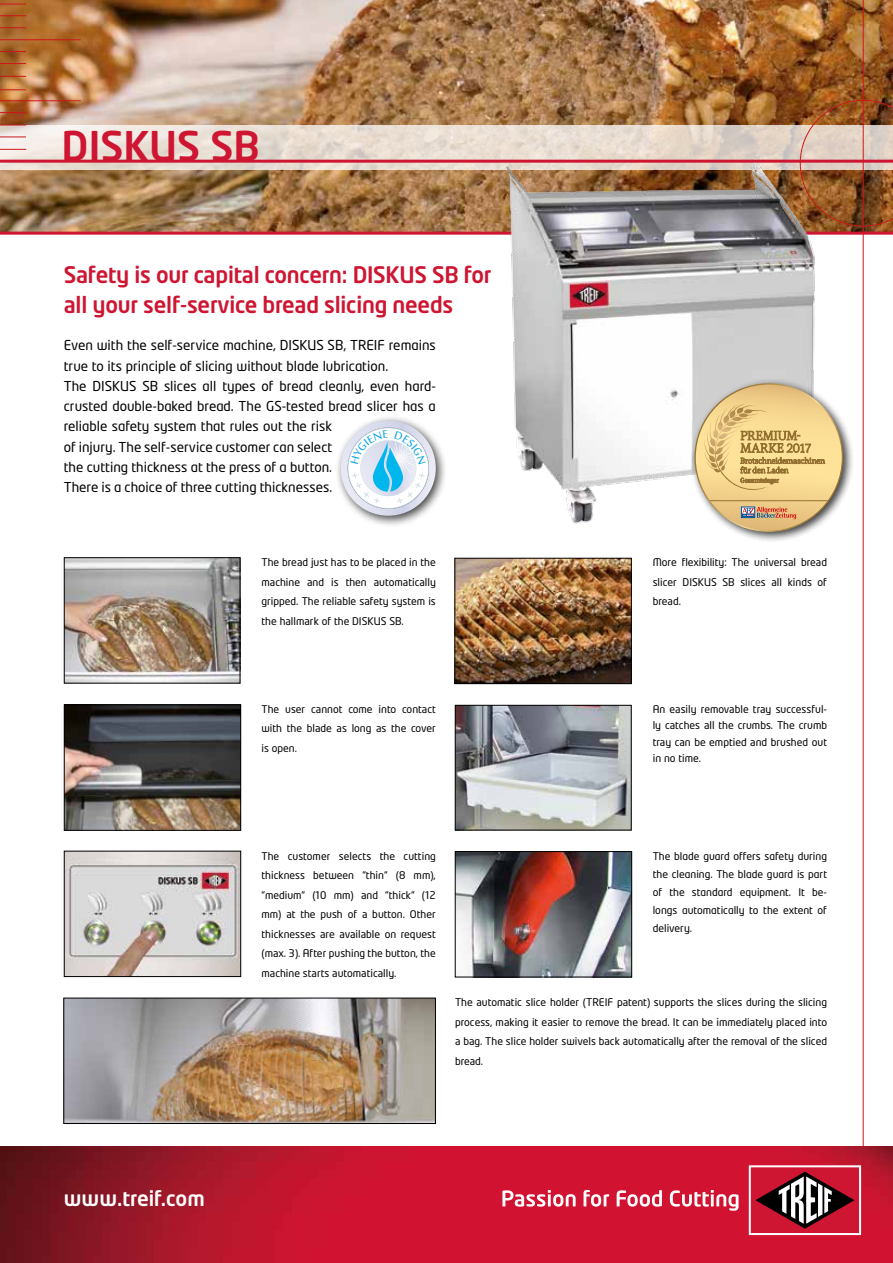
<style>
.page{position:relative;width:893px;height:1263px;background:#fff}
.page>*{position:absolute;margin:0;border:0;box-sizing:border-box;transform-origin:0 0}
.t1{font:500 40.5px "Neo Tech Alt";color:#ce1531}
.t2{font:500 22.5px/30px "Neo Tech Alt";letter-spacing:-.01em;color:#ce1531}
.t3{font:500 20.55px "Neo Tech Alt";color:#fff}
.t4{font:13.5px/20.2px "Neo Tech";color:#000}
.t5{font:10.5px/19.5px "Neo Tech Alt";color:#000;text-align:justify}
.t6{font:10.5px/18px "Neo Tech";color:#000;text-align:justify}
</style>
<div class="page">
<img style="left:0;top:0;width:893px;height:232px">
<svg style="left:0;top:125px;width:800px;height:44px;background:#e9ddd3"></svg>
<hr style="left:0;top:232px;width:893px;height:3px;background:#ce1531">
<hr style="left:0;top:160px;width:893px;height:3px;background:#ce1531">
<img style="left:66px;top:1000px;width:368px;height:122px">
<div style="left:64px;top:998px;width:372px;height:126px;border:1px solid #000"></div>
<img style="left:800px;top:100px;width:93px;height:126px">
<hr style="left:863px;top:0;width:1px;height:1263px;background:#cd171a">
<img style="left:0;top:1146px;width:893px;height:117px">
<div style="left:750px;top:1166px;width:110px;height:68px;background:#ce1531"></div>
<div style="left:749px;top:1165px;width:112px;height:70px;border:2px solid #fff"></div>
<svg style="left:755px;top:1172px;width:99px;height:57px"></svg>
<svg style="left:502px;top:1190px;width:74px;height:16px"></svg>
<svg style="left:583px;top:1190px;width:26px;height:16px"></svg>
<svg style="left:617px;top:1190px;width:45px;height:16px"></svg>
<svg style="left:670px;top:1190px;width:68px;height:21px"></svg>
<hr style="left:0;top:39px;width:81px;height:1px;background:#cd171a">
<hr style="left:0;top:100px;width:81px;height:1px;background:#cd171a">
<svg style="left:0;top:51px;width:26px;height:1px"></svg>
<svg style="left:0;top:112px;width:26px;height:1px"></svg>
<svg style="left:0;top:4px;width:26px;height:1px"></svg>
<svg style="left:0;top:63px;width:26px;height:1px"></svg>
<svg style="left:0;top:125px;width:26px;height:1px"></svg>
<svg style="left:0;top:76px;width:26px;height:1px"></svg>
<svg style="left:0;top:137px;width:26px;height:1px"></svg>
<svg style="left:0;top:15px;width:26px;height:1px"></svg>
<svg style="left:0;top:89px;width:26px;height:1px"></svg>
<svg style="left:0;top:149px;width:26px;height:1px"></svg>
<svg style="left:0;top:27px;width:26px;height:1px"></svg>
<img style="left:467px;top:147px;width:379px;height:377px">
<div style="left:335px;top:415px;width:113px;height:113px;background:#000;opacity:.75"></div>
<img style="left:341px;top:421px;width:95px;height:95px">
<img style="left:66px;top:559px;width:172px;height:122px">
<div style="left:64px;top:557px;width:176px;height:126px;border:1px solid #000"></div>
<img style="left:66px;top:707px;width:173px;height:121px">
<div style="left:64px;top:705px;width:177px;height:125px;border:1px solid #000"></div>
<img style="left:66px;top:853px;width:173px;height:122px">
<div style="left:64px;top:851px;width:177px;height:126px;border:1px solid #000"></div>
<div style="left:689px;top:378px;width:165px;height:165px;background:#000;opacity:.75"></div>
<svg style="left:695px;top:384px;width:147px;height:147px;background:#ebc985"></svg>
<svg style="left:704px;top:403px;width:121px;height:93px;background:#e7c883"></svg>
<div style="left:741px;top:507px;width:14px;height:11px;border:1px solid #00519b"></div>
<svg style="left:742px;top:507px;width:54px;height:12px"></svg>
<hr style="left:709px;top:500px;width:119px;height:1px;background:#947131">
<img style="left:457px;top:560px;width:173px;height:122px">
<div style="left:455px;top:558px;width:177px;height:126px;border:1px solid #000"></div>
<img style="left:457px;top:853px;width:173px;height:122px">
<div style="left:455px;top:851px;width:177px;height:126px;border:1px solid #000"></div>
<img style="left:457px;top:707px;width:172px;height:121px">
<div style="left:455px;top:705px;width:176px;height:125px;border:1px solid #000"></div>
<svg style="left:348px;top:427px;width:81px;height:82px"></svg>
<h1 class="t1" style="left:62px;top:121px;width:200px">DISKUS SB</h1>
<h2 class="t2" style="left:64px;top:259px;width:429px">Safety is our capital concern: DISKUS SB for all your self-service bread slicing needs</h2>
<p class="t4" style="left:64px;top:335px;width:374px">Even with the self-service machine, DISKUS SB, TREIF remains true to its principle of slicing without blade lubrication.<br>The DISKUS SB slices all types of bread cleanly, even hard&shy;crusted double-baked bread. The GS-tested bread slicer has a reliable safety system that rules out the risk<br>of injury. The self-service customer can select<br>the cutting thickness at the press of a button.<br>There is a choice of three cutting thicknesses.</p>
<p class="t5" style="left:261px;top:552px;width:176px">The bread just has to be placed in the machine and is then automatically gripped. The reliable safety system is the hallmark of the DISKUS SB.</p>
<p class="t5" style="left:653px;top:552px;width:176px">More flexibility: The universal bread slicer DISKUS SB slices all kinds of bread.</p>
<h3 class="t3" style="left:64px;top:1186px;width:142px">www.treif.com</h3>
<p class="t5" style="left:261px;top:699px;width:176px">The user cannot come into contact with the blade as long as the cover is open.</p>
<p class="t5" style="left:653px;top:701px;width:176px;line-height:16.5px">An easily removable tray successful&shy;ly catches all the crumbs. The crumb tray can be emptied and brushed out in no time.</p>
<p class="t5" style="left:261px;top:846px;width:176px">The customer selects the cutting thickness between “thin“ (8 mm), “medium“ (10 mm) and “thick“ (12 mm) at the push of a button. Other thicknesses are available on request (max. 3). After pushing the button, the machine starts automatically.</p>
<p class="t6" style="left:653px;top:846px;width:176px">The blade guard offers safety during the cleaning. The blade guard is part of the standard equipment. It be&shy;longs automatically to the extent of delivery.</p>
<p class="t5" style="left:455px;top:992px;width:374px">The automatic slice holder (TREIF patent) supports the slices during the slicing process, making it easier to remove the bread. It can be immediately placed into a bag. The slice holder swivels back automatically after the removal of the sliced bread.</p>
</div>
